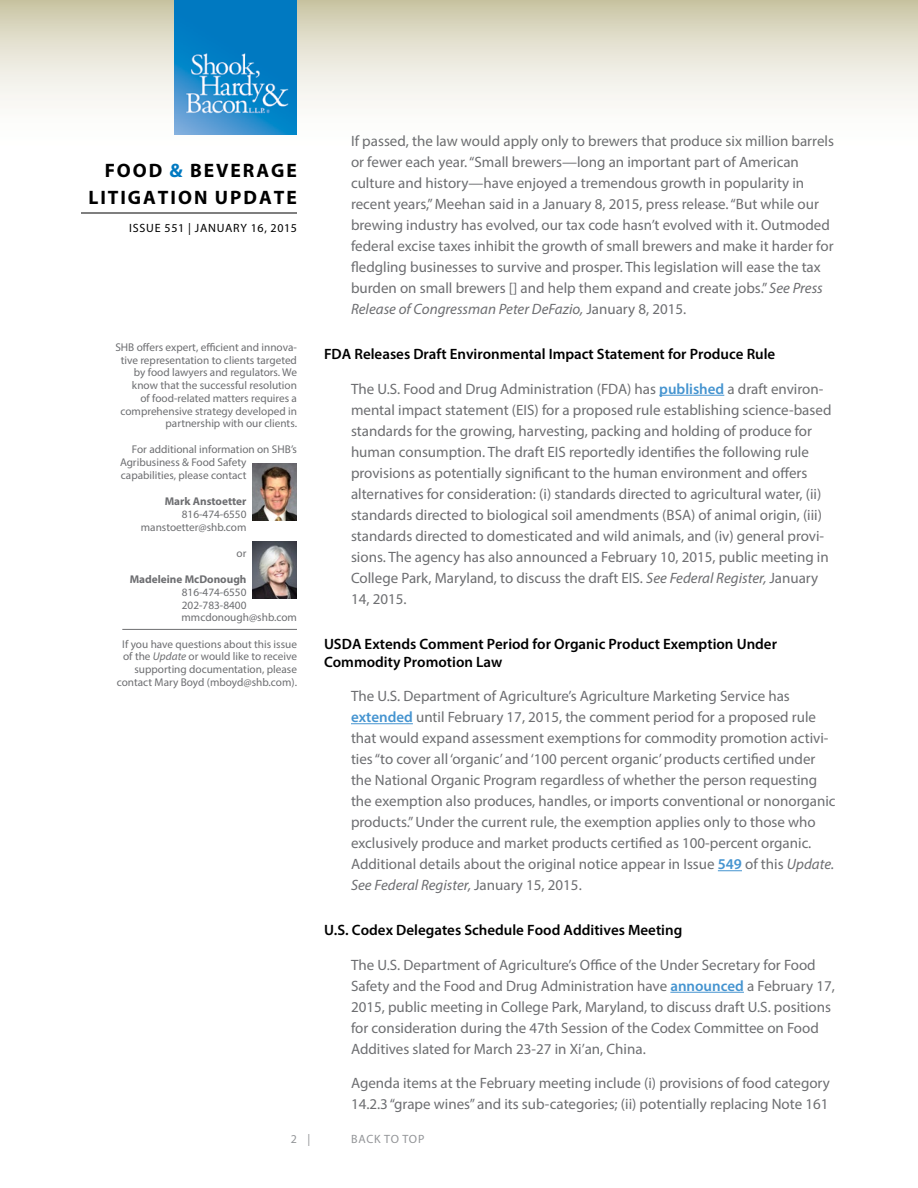
<style>
.page{position:relative;width:918px;height:1188px;background:#fff}
.page>*{position:absolute;margin:0;border:0;box-sizing:border-box;transform-origin:0 0}
.t1{font:700 19.5px/27px "Myriad Pro";letter-spacing:.1em;color:#000}
.t2{font:15px/21px "Myriad Pro";color:#6d6e71}
.t3{font:600 15px/18px "Myriad Pro";color:#000}
.t4{font:12px "Myriad Pro";letter-spacing:.065em;color:#000}
.t5{font:12px "Myriad Pro";color:#939598}
.t6{font:11.25px/12.8px "Myriad Pro";color:#6d6e71;text-align:right}
.t7{font:700 11.25px "Myriad Pro";color:#6d6e71}
.s1{color:#0079c1}
.s2{font-style:italic}
.s3{font-weight:600;color:#4594d0}
</style>
<div class="page">
<svg style="left:0;top:0;width:918px;height:135px"></svg>
<hr style="left:81px;top:213px;width:216px;height:1px;background:#000">
<img style="left:175px;top:0;width:122px;height:135px">
<hr style="left:659px;top:395px;width:65px;height:1px;background:#4594d0">
<hr style="left:351px;top:723px;width:62px;height:1px;background:#4594d0">
<svg style="left:718px;top:870px;width:24px;height:1px"></svg>
<hr style="left:670px;top:992px;width:74px;height:1px;background:#4594d0">
<hr style="left:122px;top:629px;width:175px;height:1px;background:#6d6e71">
<img style="left:253px;top:541px;width:44px;height:57px">
<img style="left:253px;top:464px;width:44px;height:57px">
<h1 class="t1" style="left:88px;top:156px;width:210px;text-indent:16px">Food <span class="s1">&amp;</span> Beverage<br>Litigation UPDATE</h1>
<p class="t4" style="left:129px;top:221px;width:169px">Issue 551 | January 16, 2015</p>
<p class="t6" style="left:115px;top:340px;width:183px">SHB offers expert, efficient and innova&shy;tive representation to clients targeted by food lawyers and regulators. We know that the successful resolution<br>of food-related matters requires a comprehensive strategy developed in partnership with our clients.</p>
<p class="t6" style="left:120px;top:443px;width:178px;text-align:left;text-indent:12px">For additional information on SHB’s<br>Agribusiness &amp; Food Safety capabilities, please contact</p>
<p class="t7" style="left:165px;top:494px;width:83px">Mark Anstoetter</p>
<p class="t6" style="left:141px;top:508px;width:107px">816-474-6550 manstoetter@shb.com</p>
<p class="t6" style="left:237px;top:547px;width:11px">or</p>
<p class="t7" style="left:130px;top:572px;width:118px">Madeleine McDonough</p>
<p class="t6" style="left:182px;top:586px;width:117px;text-align:left">816-474-6550<br>202-783-8400 mmcdonough@shb.com</p>
<p class="t6" style="left:117px;top:637px;width:182px">If you have questions about this issue of the <span class="s2">Update</span> or would like to receive supporting documentation, please contact Mary Boyd (mboyd@shb.com).</p>
<p class="t5" style="left:291px;top:1132px;width:21px">2 |</p>
<p class="t2" style="left:351px;top:130px;width:485px">If passed, the law would apply only to brewers that produce six million barrels or fewer each year. “Small brewers—long an important part of American culture and history—have enjoyed a tremendous growth in popularity in recent years,” Meehan said in a January 8, 2015, press release. “But while our brewing industry has evolved, our tax code hasn’t evolved with it. Outmoded federal excise taxes inhibit the growth of small brewers and make it harder for fledgling businesses to survive and prosper. This legislation will ease the tax burden on small brewers [] and help them expand and create jobs.” <span class="s2">See Press Release of Congressman Peter DeFazio,</span> January 8, 2015.</p>
<p class="t3" style="left:324px;top:345px;width:453px">FDA Releases Draft Environmental Impact Statement for Produce Rule</p>
<p class="t2" style="left:351px;top:378px;width:482px">The U.S. Food and Drug Administration (FDA) has <span class="s3">published</span> a draft environ&shy;mental impact statement (EIS) for a proposed rule establishing science-based standards for the growing, harvesting, packing and holding of produce for human consumption. The draft EIS reportedly identifies the following rule provisions as potentially significant to the human environment and offers alternatives for consideration: (i) standards directed to agricultural water, (ii) standards directed to biological soil amendments (BSA) of animal origin, (iii) standards directed to domesticated and wild animals, and (iv) general provi&shy;sions. The agency has also announced a February 10, 2015, public meeting in College Park, Maryland, to discuss the draft EIS. <span class="s2">See Federal Register,</span> January 14, 2015.</p>
<p class="t3" style="left:324px;top:634px;width:455px">USDA Extends Comment Period for Organic Product Exemption Under<br>Commodity Promotion Law</p>
<p class="t2" style="left:351px;top:685px;width:486px">The U.S. Department of Agriculture’s Agriculture Marketing Service has <span class="s3">extended</span> until February 17, 2015, the comment period for a proposed rule that would expand assessment exemptions for commodity promotion activi&shy;ties “to cover all ‘organic’ and ‘100 percent organic’ products certified under the National Organic Program regardless of whether the person requesting the exemption also produces, handles, or imports conventional or nonorganic products.” Under the current rule, the exemption applies only to those who exclusively produce and market products certified as 100-percent organic.<br>Additional details about the original notice appear in Issue <span class="s3">549</span> of this <span class="s2">Update.<br>See Federal Register,</span> January 15, 2015.</p>
<p class="t3" style="left:324px;top:921px;width:360px">U.S. Codex Delegates Schedule Food Additives Meeting</p>
<p class="t2" style="left:351px;top:954px;width:485px">The U.S. Department of Agriculture’s Office of the Under Secretary for Food Safety and the Food and Drug Administration have <span class="s3">announced</span> a February 17, 2015, public meeting in College Park, Maryland, to discuss draft U.S. positions for consideration during the 47th Session of the Codex Committee on Food Additives slated for March 23-27 in Xi’an, China.</p>
<p class="t2" style="left:351px;top:1072px;width:480px">Agenda items at the February meeting include (i) provisions of food category<br>14.2.3 “grape wines” and its sub-categories; (ii) potentially replacing Note 161</p>
<p class="t5" style="left:351px;top:1132px;width:60px">back to top</p>
</div>
